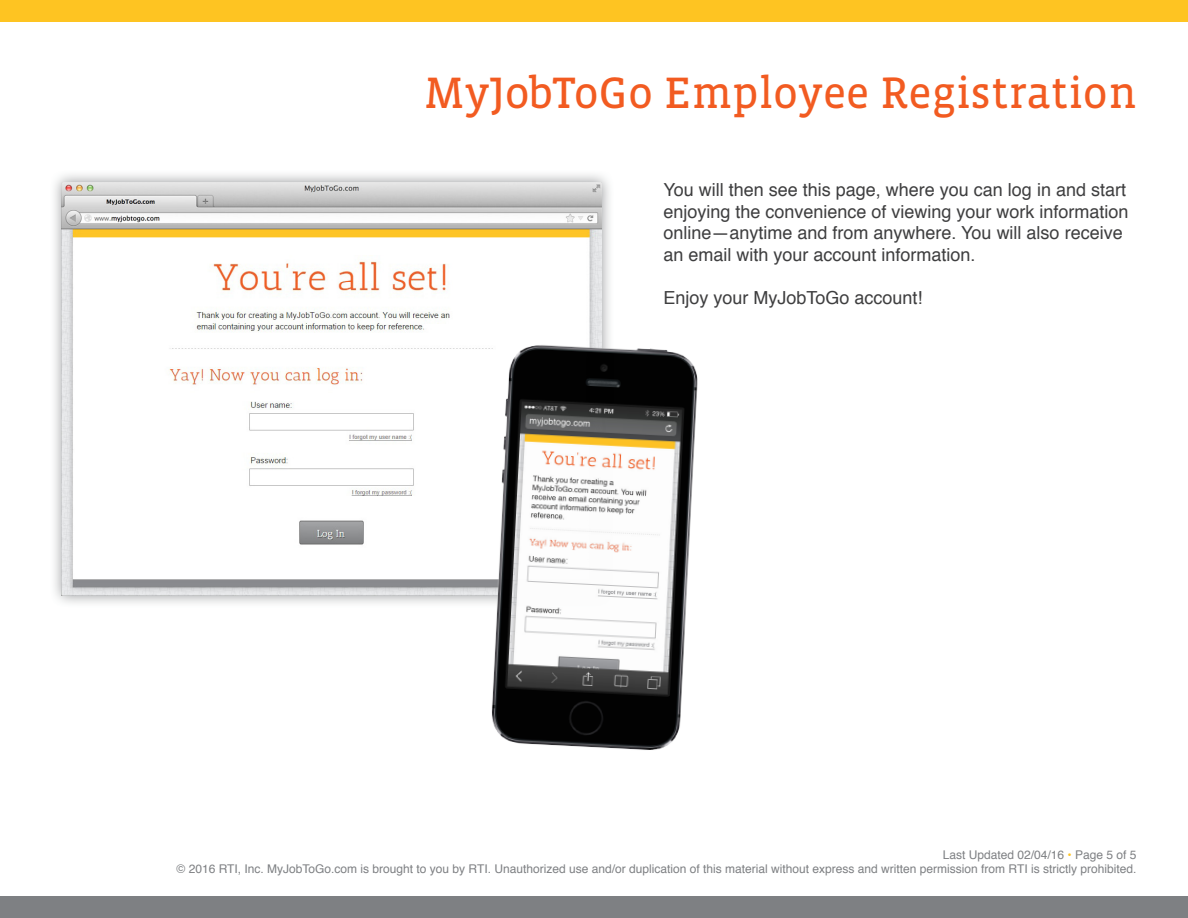
<style>
.page{position:relative;width:1188px;height:918px;background:#fff}
.page>*{position:absolute;margin:0;border:0;box-sizing:border-box;transform-origin:0 0}
.t1{font:45px "Vista Slab OT";color:#f25b21}
.t2{font:18px/21.6px "Helvetica";color:#3e3e3f}
.t3{font:12px/14.4px "Helvetica";color:#7e8083;text-align:right}
.s1{color:#fec422}
</style>
<div class="page">
<div style="left:0;top:0;width:1188px;height:22px;background:#fec422"></div>
<div style="left:0;top:896px;width:1188px;height:22px;background:#7e8083"></div>
<div style="left:49px;top:170px;width:566px;height:439px;background:#7e8083;opacity:.8"></div>
<img style="left:62px;top:183px;width:539px;height:413px">
<img style="left:485px;top:341px;width:213px;height:409px">
<h1 class="t1" style="left:424px;top:70px;width:714px">MyJobToGo Employee Registration</h1>
<p class="t2" style="left:663px;top:179px;width:467px">You will then see this page, where you can log in and start enjoying the convenience of viewing your work information online—anytime and from anywhere. You will also receive an email with your account information.</p>
<p class="t2" style="left:663px;top:287px;width:261px">Enjoy your MyJobToGo account!</p>
<p class="t3" style="left:177px;top:848px;width:961px">Last Updated 02/04/16 <span class="s1">•</span> Page 5 of 5<br>© 2016 RTI, Inc. MyJobToGo.com is brought to you by RTI. Unauthorized use and/or duplication of this material without express and written permission from RTI is strictly prohibited.</p>
</div>
